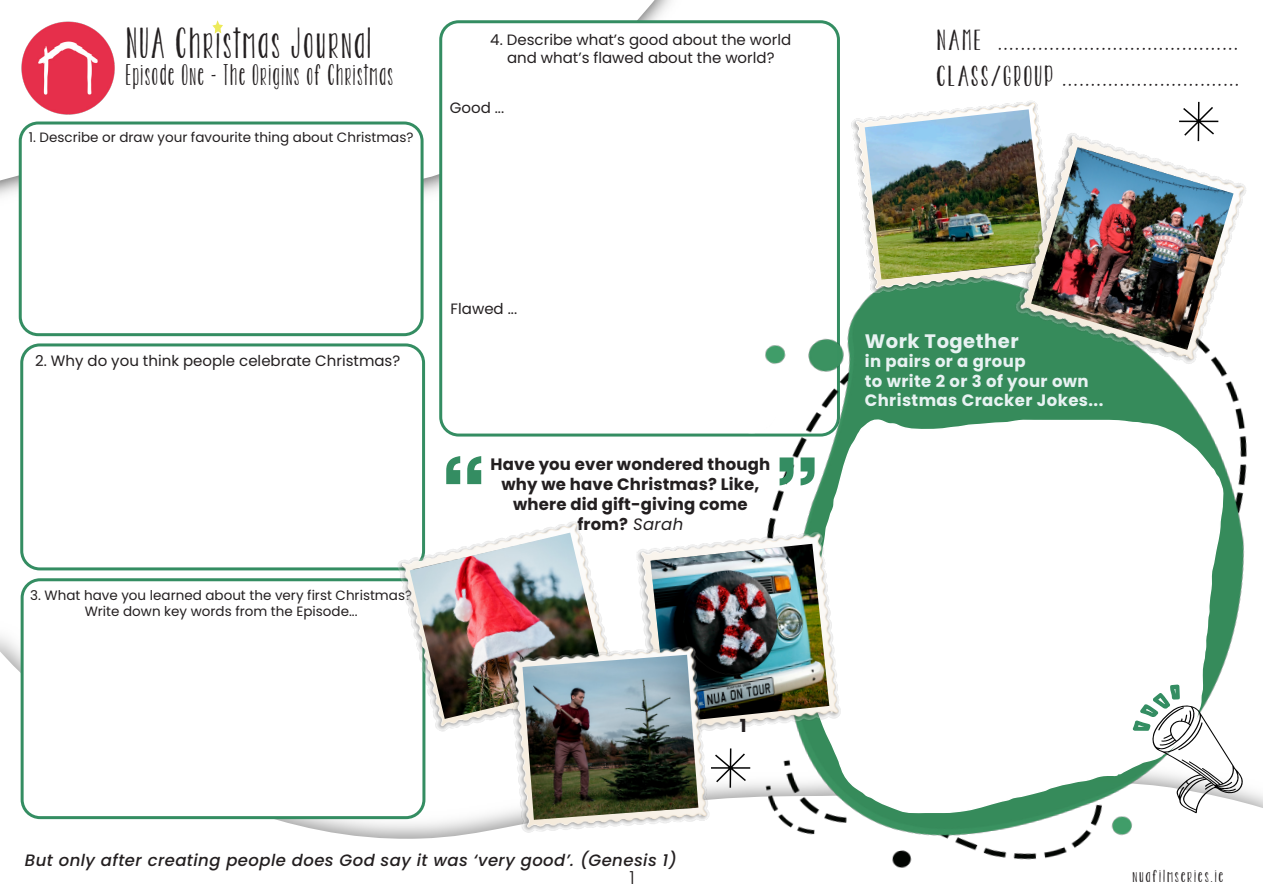
<style>
.page{position:relative;width:1263px;height:893px;background:#fff}
.page>*{position:absolute;margin:0;border:0;box-sizing:border-box;transform-origin:0 0}
.t1{font:84px "Krungthep";color:#348d62}
.t2{font:36px "KG Twois Better Than One";letter-spacing:.065em;color:#231f20}
.t3{font:30px "KG Twois Better Than One";color:#231f20}
.t4{font:24.75px "KG Twois Better Than One";letter-spacing:.065em;color:#231f20;scale:.91 1}
.t5{font:700 19.5px "Poppins";letter-spacing:.025em;color:#e8f2f2}
.t6{font:300 18px "Poppins";color:#231f20}
.t7{font:700 18px "Poppins";color:#231f20}
.t8{font:700 16.5px/19.8px "Poppins";letter-spacing:.01em;color:#231f20;text-align:center}
.t9{font:italic 500 16.5px "Poppins";letter-spacing:.025em;color:#231f20}
.t10{font:700 16.5px "Poppins";letter-spacing:.025em;color:#e8f2f2}
.t11{font:15px "Poppins";color:#231f20}
.t12{font:14.4px "KG Twois Better Than One";letter-spacing:.12em;color:#231f20;scale:1.15 1}
.t13{font:13.5px "Poppins";color:#231f20}
.s1{font-size:24px}
.s2{font-weight:400;font-style:italic}
</style>
<div class="page">
<svg style="left:0;top:0;width:670px;height:190px"></svg>
<svg style="left:0;top:638px;width:760px;height:201px"></svg>
<img style="left:20px;top:20px;width:95px;height:96px">
<div style="left:20px;top:123px;width:402px;height:212px;background:#fff;border-radius:18px"></div>
<div style="left:19px;top:122px;width:405px;height:214px;border:3px solid #348d62;border-radius:18px"></div>
<div style="left:20px;top:343px;width:405px;height:227px;border:3px solid #348d62;border-radius:18px"></div>
<div style="left:22px;top:580px;width:402px;height:238px;background:#fff;border-radius:18px"></div>
<div style="left:21px;top:578px;width:404px;height:241px;border:3px solid #348d62;border-radius:18px"></div>
<div style="left:441px;top:22px;width:397px;height:413px;background:#fff;border-radius:18px"></div>
<div style="left:439px;top:20px;width:401px;height:417px;border:3px solid #348d62;border-radius:18px"></div>
<img style="left:760px;top:266px;width:503px;height:602px">
<svg style="left:802px;top:417px;width:422px;height:398px"></svg>
<svg style="left:212px;top:20px;width:11px;height:14px"></svg>
<img style="left:393px;top:502px;width:187px;height:245px">
<img style="left:410px;top:533px;width:193px;height:186px">
<img style="left:637px;top:516px;width:226px;height:236px">
<img style="left:650px;top:544px;width:179px;height:179px">
<img style="left:503px;top:626px;width:234px;height:213px">
<img style="left:522px;top:655px;width:176px;height:165px">
<svg style="left:1130px;top:531px;width:113px;height:323px"></svg>
<svg style="left:709px;top:747px;width:43px;height:42px"></svg>
<img style="left:851px;top:106px;width:139px;height:200px">
<img style="left:865px;top:109px;width:125px;height:171px">
<img style="left:990px;top:101px;width:273px;height:304px">
<img style="left:1031px;top:147px;width:202px;height:203px">
<div style="left:725px;top:378px;width:54px;height:54px;background:#fff;border-radius:50%"></div>
<div style="left:724px;top:378px;width:55px;height:55px;border:2px solid #fff;border-radius:50%"></div>
<p class="t2" style="left:125px;top:23px;width:247px">NUA Christmas Journal</p>
<p class="t4" style="left:125px;top:61px;width:296px">Episode One - The Origins of Christmas</p>
<p class="t13" style="left:29px;top:129px;width:386px">1. Describe or draw your favourite thing about Christmas?</p>
<p class="t11" style="left:490px;top:31px;width:302px">4. Describe what’s good about the world</p>
<p class="t11" style="left:507px;top:49px;width:269px">and what’s flawed about the world?</p>
<p class="t11" style="left:450px;top:99px;width:56px">Good ...</p>
<p class="t3" style="left:936px;top:20px;width:303px"><span class="s1">NAME</span> ..........................................</p>
<p class="t3" style="left:936px;top:56px;width:305px"><span class="s1">CLASS/GROUP</span> ...............................</p>
<p class="t11" style="left:35px;top:352px;width:367px">2. Why do you think people celebrate Christmas?</p>
<p class="t13" style="left:30px;top:587px;width:383px">3. What have you learned about the very first Christmas?</p>
<p class="t13" style="left:85px;top:603px;width:274px">Write down key words from the Episode...</p>
<p class="t11" style="left:451px;top:300px;width:68px">Flawed ...</p>
<p class="t1" style="left:439px;top:441px;width:51px">“</p>
<p class="t1" style="left:821px;top:501px;width:51px;rotate:-180deg">“</p>
<p class="t8" style="left:491px;top:455px;width:281px">Have you ever wondered though why we have Christmas? Like, where did gift-giving come from? <span class="s2">Sarah</span></p>
<p class="t7" style="left:740px;top:716px;width:8px">1</p>
<p class="t9" style="left:25px;top:850px;width:653px">But only after creating people does God say it was ‘very good’. (Genesis 1)</p>
<p class="t6" style="left:629px;top:867px;width:7px">1</p>
<p class="t5" style="left:865px;top:330px;width:155px">Work Together</p>
<p class="t10" style="left:865px;top:352px;width:162px">in pairs or a group</p>
<p class="t10" style="left:865px;top:371px;width:225px">to write 2 or 3 of your own</p>
<p class="t10" style="left:865px;top:391px;width:240px">Christmas Cracker Jokes...</p>
<p class="t12" style="left:1132px;top:868px;width:81px">nuafilmseries.ie</p>
</div>
